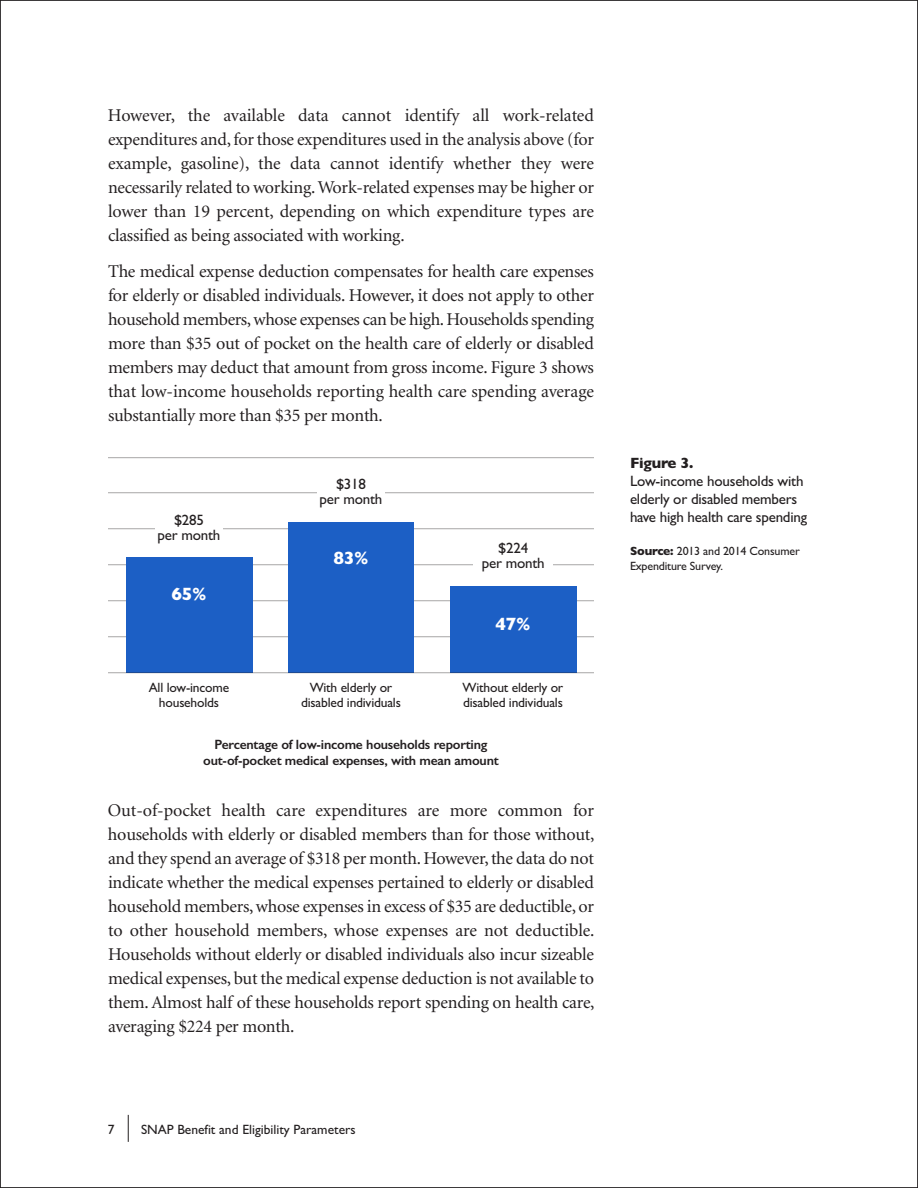
<style>
.page{position:relative;width:918px;height:1188px;background:#fff}
.page>*{position:absolute;margin:0;border:0;box-sizing:border-box;transform-origin:0 0}
.t1{font:18px/24px "Minion";letter-spacing:-.015em;color:#231f20;text-align:justify}
.t2{font:700 18px "Gill Sans";color:#fff}
.t3{font:15px/15px "Gill Sans";letter-spacing:-.015em;color:#231f20;text-align:center}
.t4{font:700 15px "Gill Sans";letter-spacing:-.015em;color:#231f20}
.t5{font:13.5px/15px "Gill Sans";letter-spacing:-.015em;color:#231f20;text-align:center}
.t6{font:600 13.5px/16.5px "Gill Sans";letter-spacing:-.015em;color:#231f20;text-align:center}
.t7{font:12px/15px "Gill Sans";letter-spacing:-.015em;color:#231f20}
.s1{font-weight:700}
</style>
<div class="page">
<svg style="left:128px;top:1115px;width:1px;height:27px"></svg>
<hr style="left:108px;top:492px;width:486px;height:1px;background:#bcbbbb">
<hr style="left:108px;top:528px;width:486px;height:1px;background:#bcbbbb">
<hr style="left:108px;top:564px;width:486px;height:1px;background:#bcbbbb">
<hr style="left:108px;top:600px;width:486px;height:1px;background:#bcbbbb">
<hr style="left:108px;top:636px;width:486px;height:1px;background:#bcbbbb">
<div style="left:126px;top:557px;width:126px;height:116px;background:#1c5fc5"></div>
<div style="left:450px;top:586px;width:126px;height:87px;background:#1c5fc5"></div>
<div style="left:288px;top:522px;width:126px;height:151px;background:#1c5fc5"></div>
<div style="left:155px;top:503px;width:68px;height:51px;background:#fff"></div>
<hr style="left:108px;top:457px;width:486px;height:1px;background:#b7b6b6">
<div style="left:317px;top:468px;width:68px;height:51px;background:#fff"></div>
<div style="left:473px;top:531px;width:80px;height:51px;background:#fff"></div>
<hr style="left:108px;top:672px;width:486px;height:1px;background:#231f20;opacity:.4">
<p class="t1" style="left:108px;top:104px;width:488px">However, the available data cannot identify all work-related expenditures and,for those expenditures used in the analysis above (for example, gasoline), the data cannot identify whether they were necessarily related to working.Work-related expenses may be higher or lower than 19 percent, depending on which expenditure types are classified as being associated with working.</p>
<p class="t1" style="left:108px;top:260px;width:488px">The medical expense deduction compensates for health care expenses for elderly or disabled individuals. However, it does not apply to other household members,whose expenses can be high.Households spending more than $35 out of pocket on the health care of elderly or disabled members may deduct that amount from gross income. Figure 3 shows that low-income households reporting health care spending average substantially more than $35 per month.</p>
<p class="t3" style="left:158px;top:512px;width:64px">$285<br>per month</p>
<p class="t2" style="left:171px;top:583px;width:37px">65%</p>
<p class="t3" style="left:320px;top:477px;width:64px">$318<br>per month</p>
<p class="t2" style="left:333px;top:548px;width:37px">83%</p>
<p class="t3" style="left:482px;top:540px;width:64px">$224<br>per month</p>
<p class="t2" style="left:495px;top:614px;width:37px">47%</p>
<p class="t5" style="left:149px;top:680px;width:82px">All low-income households</p>
<p class="t5" style="left:301px;top:680px;width:101px">With elderly or disabled individuals</p>
<p class="t5" style="left:463px;top:680px;width:102px;text-align:left">Without elderly or disabled individuals</p>
<p class="t6" style="left:203px;top:736px;width:297px">Percentage of low-income households reporting out-of-pocket medical expenses, with mean amount</p>
<p class="t1" style="left:108px;top:800px;width:488px">Out-of-pocket health care expenditures are more common for households with elderly or disabled members than for those without, and they spend an average of $318 per month.However,the data do not indicate whether the medical expenses pertained to elderly or disabled household members,whose expenses in excess of $35 are deductible, or to other household members, whose expenses are not deductible.<br>Households without elderly or disabled individuals also incur sizeable medical expenses, but the medical expense deduction is not available to them. Almost half of these households report spending on health care, averaging $224 per month.</p>
<p class="t5" style="left:108px;top:1122px;width:8px">7</p>
<p class="t5" style="left:141px;top:1122px;width:216px">SNAP Benefit and Eligibility Parameters</p>
<p class="t4" style="left:630px;top:454px;width:65px">Figure 3.</p>
<p class="t3" style="left:630px;top:472px;width:179px;line-height:18px;text-align:left">Low-income households with elderly or disabled members have high health care spending</p>
<p class="t7" style="left:630px;top:543px;width:171px"><span class="s1">Source:</span> 2013 and 2014 Consumer<br>Expenditure Survey.</p>
</div>
